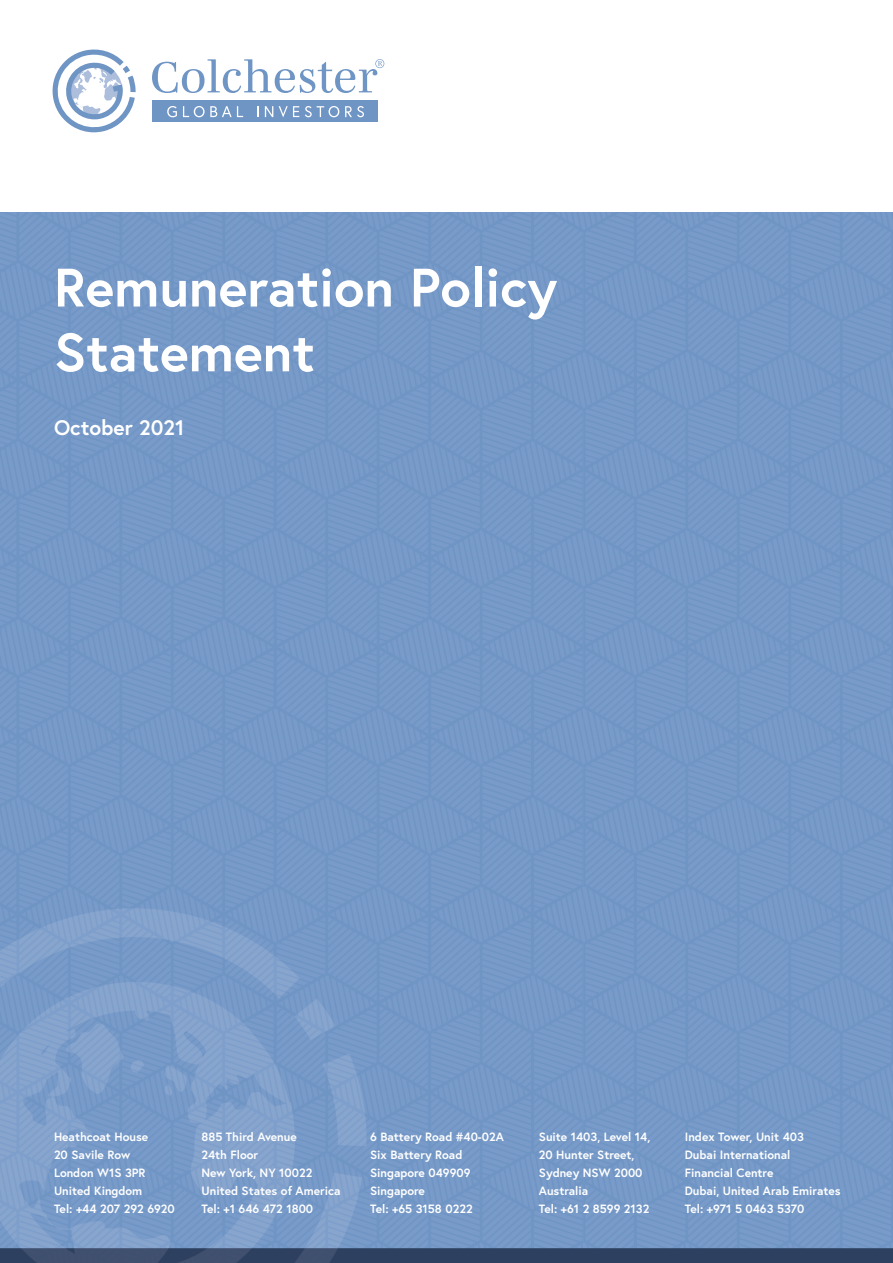
<style>
.page{position:relative;width:893px;height:1263px;background:#fff}
.page>*{position:absolute;margin:0;border:0;box-sizing:border-box;transform-origin:0 0}
.t1{font:700 54px/64.8px "Europa";color:#fff}
.t2{font:700 21px "Europa";color:#fff}
.t3{font:700 12px/18px "Europa";color:#fff}
</style>
<div class="page">
<img style="left:0;top:213px;width:893px;height:1050px">
<div style="left:153px;top:101px;width:225px;height:21px;background:#6f95c5"></div>
<svg style="left:53px;top:50px;width:83px;height:82px"></svg>
<svg style="left:167px;top:106px;width:10px;height:11px"></svg>
<svg style="left:183px;top:106px;width:60px;height:11px"></svg>
<svg style="left:265px;top:106px;width:8px;height:11px"></svg>
<svg style="left:279px;top:106px;width:20px;height:11px"></svg>
<svg style="left:305px;top:106px;width:34px;height:11px"></svg>
<svg style="left:345px;top:106px;width:19px;height:11px"></svg>
<svg style="left:152px;top:59px;width:232px;height:34px"></svg>
<h1 class="t1" style="left:54px;top:254px;width:505px">Remuneration Policy<br>Statement</h1>
<h2 class="t2" style="left:54px;top:413px;width:132px">October 2021</h2>
<p class="t3" style="left:54px;top:1127px;width:122px">Heathcoat House<br>20 Savile Row<br>London W1S 3PR<br>United Kingdom<br>Tel: +44 207 292 6920</p>
<p class="t3" style="left:201px;top:1127px;width:141px">885 Third Avenue<br>24th Floor<br>New York, NY 10022<br>United States of America<br>Tel: +1 646 472 1800</p>
<p class="t3" style="left:370px;top:1127px;width:135px">6 Battery Road #40-02A<br>Six Battery Road<br>Singapore 049909<br>Singapore<br>Tel: +65 3158 0222</p>
<p class="t3" style="left:539px;top:1127px;width:113px">Suite 1403, Level 14,<br>20 Hunter Street,<br>Sydney NSW 2000<br>Australia<br>Tel: +61 2 8599 2132</p>
<p class="t3" style="left:685px;top:1127px;width:157px">Index Tower, Unit 403<br>Dubai International<br>Financial Centre<br>Dubai, United Arab Emirates<br>Tel: +971 5 0463 5370</p>
</div>
